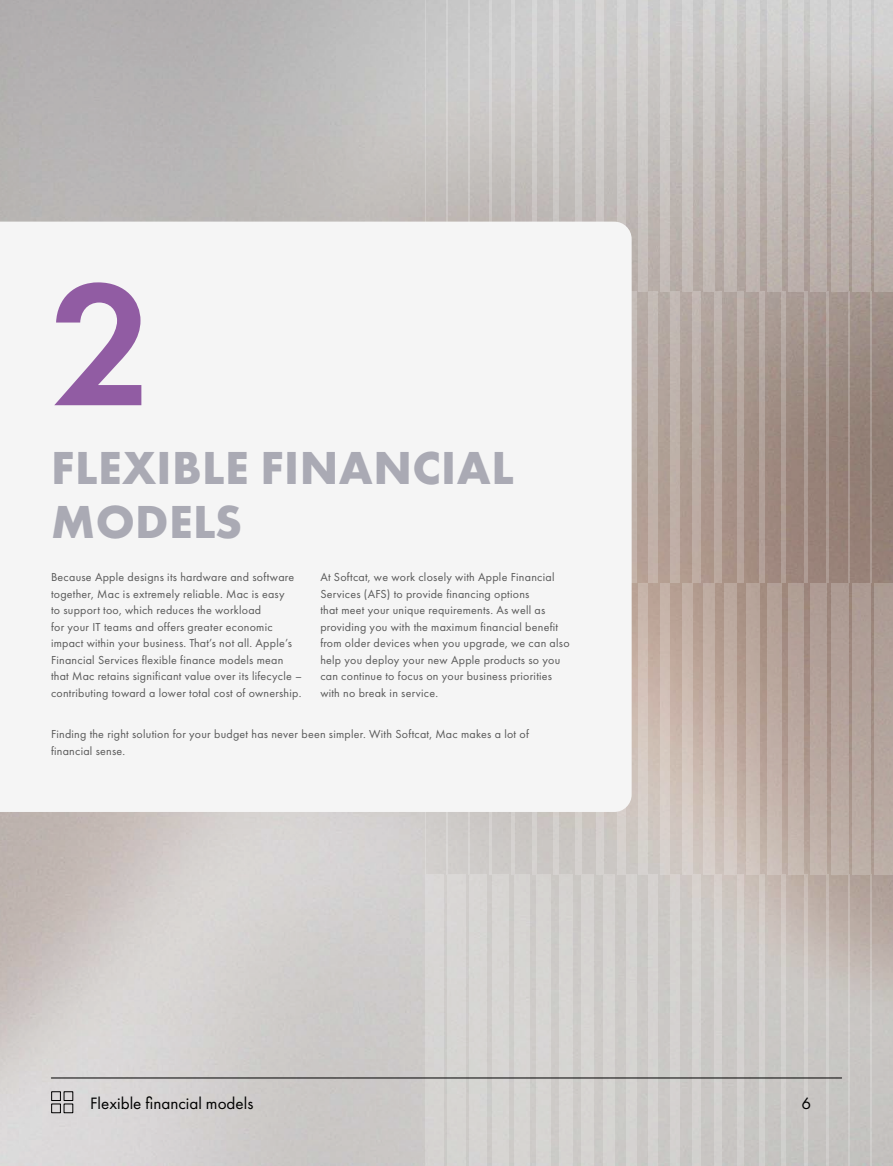
<style>
.page{position:relative;width:893px;height:1166px;background:#fff}
.page>*{position:absolute;margin:0;border:0;box-sizing:border-box;transform-origin:0 0}
.t1{font:600 180px "Futura PT";color:#915ca3}
.t2{font:700 48px/54px "Futura PT";letter-spacing:.01em;color:#aaaab4}
.t3{font:17.1px "Futura PT";color:#000}
.t4{font:12px/16.5px "Futura PT";letter-spacing:.02em;color:#585858}
</style>
<div class="page">
<img style="left:0;top:0;width:893px;height:1165px">
<hr style="left:425px;top:0;width:1px;height:291px;background:#fff">
<hr style="left:447px;top:0;width:1px;height:291px;background:#fff">
<hr style="left:468px;top:0;width:2px;height:291px;background:#fff">
<hr style="left:489px;top:0;width:3px;height:291px;background:#fff">
<hr style="left:511px;top:0;width:3px;height:291px;background:#fff">
<div style="left:532px;top:0;width:5px;height:291px;background:#d4d1cf"></div>
<div style="left:553px;top:0;width:6px;height:291px;background:#d3d1ce"></div>
<div style="left:575px;top:0;width:6px;height:291px;background:#d3d1ce"></div>
<div style="left:596px;top:0;width:7px;height:291px;background:#d2cfce"></div>
<div style="left:618px;top:0;width:8px;height:291px;background:#d1cecd"></div>
<svg style="left:639px;top:0;width:9px;height:291px;background:#cdc9c7"></svg>
<svg style="left:660px;top:0;width:10px;height:291px;background:#cdc8c6"></svg>
<svg style="left:682px;top:0;width:11px;height:291px;background:#ccc7c5"></svg>
<svg style="left:703px;top:0;width:12px;height:291px;background:#cbc6c3"></svg>
<svg style="left:724px;top:0;width:13px;height:291px;background:#cac5c1"></svg>
<svg style="left:746px;top:0;width:13px;height:291px;background:#c8c3c0"></svg>
<svg style="left:767px;top:0;width:15px;height:291px;background:#c7c2bf"></svg>
<div style="left:788px;top:0;width:16px;height:291px;background:linear-gradient(to bottom,#d5d5d6,#b9aca7)"></div>
<div style="left:810px;top:0;width:16px;height:291px;background:linear-gradient(to bottom,#d5d6d6,#b6aaa4)"></div>
<div style="left:831px;top:0;width:17px;height:291px;background:linear-gradient(to bottom,#d5d6d6,#b5a8a2)"></div>
<div style="left:853px;top:0;width:18px;height:291px;background:linear-gradient(to bottom,#d5d7d7,#b3a7a1)"></div>
<div style="left:874px;top:0;width:19px;height:291px;background:linear-gradient(to bottom,#d6d7d7,#b2a59f)"></div>
<hr style="left:871px;top:291px;width:1px;height:292px;background:#fff">
<hr style="left:848px;top:291px;width:2px;height:292px;background:#fff">
<hr style="left:826px;top:291px;width:3px;height:292px;background:#fff">
<hr style="left:804px;top:291px;width:3px;height:292px;background:#fff">
<svg style="left:781px;top:291px;width:5px;height:292px"></svg>
<svg style="left:759px;top:291px;width:6px;height:292px;background:#b4a49d"></svg>
<svg style="left:737px;top:291px;width:6px;height:292px;background:#b7a8a1"></svg>
<svg style="left:715px;top:291px;width:7px;height:292px;background:#baaca4"></svg>
<div style="left:692px;top:291px;width:9px;height:292px;background:#bdafa6"></div>
<div style="left:670px;top:291px;width:9px;height:292px;background:#c0b1a9"></div>
<div style="left:648px;top:291px;width:10px;height:292px;background:#c1b4ac"></div>
<div style="left:626px;top:291px;width:10px;height:292px;background:#c2b5ae"></div>
<hr style="left:425px;top:582px;width:1px;height:292px;background:#fff">
<hr style="left:447px;top:582px;width:1px;height:292px;background:#fff">
<hr style="left:468px;top:582px;width:2px;height:292px;background:#fff">
<hr style="left:489px;top:582px;width:3px;height:292px;background:#fff">
<hr style="left:511px;top:582px;width:3px;height:292px;background:#fff">
<div style="left:532px;top:582px;width:5px;height:292px;background:#d5d1ce"></div>
<div style="left:553px;top:582px;width:6px;height:292px;background:#d4d1ce"></div>
<div style="left:575px;top:582px;width:6px;height:292px;background:#d5d1ce"></div>
<div style="left:596px;top:582px;width:7px;height:292px;background:#d5d1ce"></div>
<div style="left:618px;top:582px;width:8px;height:292px;background:#d6d1cd"></div>
<svg style="left:639px;top:582px;width:9px;height:292px;background:#d3c6be"></svg>
<svg style="left:660px;top:582px;width:10px;height:292px;background:#d2c4bc"></svg>
<svg style="left:682px;top:582px;width:11px;height:292px;background:#cfc0b8"></svg>
<svg style="left:703px;top:582px;width:12px;height:292px;background:#cbbcb3"></svg>
<svg style="left:724px;top:582px;width:13px;height:292px;background:#c7b7ae"></svg>
<svg style="left:746px;top:582px;width:13px;height:292px;background:#c2b2a8"></svg>
<svg style="left:767px;top:582px;width:15px;height:292px;background:#beada4"></svg>
<div style="left:788px;top:582px;width:16px;height:292px;background:linear-gradient(to bottom,#ae9a92,#c8b9b1)"></div>
<div style="left:810px;top:582px;width:16px;height:292px;background:linear-gradient(to bottom,#ad9992,#c3b5ac)"></div>
<div style="left:831px;top:582px;width:17px;height:292px;background:linear-gradient(to bottom,#ac9991,#c0b1a9)"></div>
<div style="left:853px;top:582px;width:18px;height:292px;background:#b4a49c"></div>
<div style="left:874px;top:582px;width:19px;height:292px;background:#b3a49c"></div>
<hr style="left:871px;top:874px;width:1px;height:291px;background:#fff">
<hr style="left:848px;top:874px;width:2px;height:291px;background:#fff">
<hr style="left:826px;top:874px;width:3px;height:291px;background:#fff">
<hr style="left:804px;top:874px;width:3px;height:291px;background:#fff">
<svg style="left:781px;top:874px;width:5px;height:291px"></svg>
<div style="left:759px;top:874px;width:6px;height:291px;background:#d3d1ce"></div>
<div style="left:737px;top:874px;width:6px;height:291px;background:#d5d1ce"></div>
<div style="left:715px;top:874px;width:7px;height:291px;background:#d5d1cf"></div>
<div style="left:692px;top:874px;width:9px;height:291px;background:#d5d2d0"></div>
<div style="left:670px;top:874px;width:9px;height:291px;background:#d5d2d0"></div>
<div style="left:648px;top:874px;width:10px;height:291px;background:#d5d2d0"></div>
<div style="left:626px;top:874px;width:10px;height:291px;background:#d5d3d1"></div>
<div style="left:603px;top:874px;width:12px;height:291px;background:#d5d3d1"></div>
<div style="left:581px;top:874px;width:13px;height:291px;background:#d6d4d1"></div>
<div style="left:559px;top:874px;width:13px;height:291px;background:#d6d5d1"></div>
<div style="left:537px;top:874px;width:14px;height:291px;background:#d6d5d2"></div>
<div style="left:514px;top:874px;width:16px;height:291px;background:#d7d5d2"></div>
<div style="left:492px;top:874px;width:16px;height:291px;background:#d7d5d3"></div>
<div style="left:470px;top:874px;width:17px;height:291px;background:#d7d5d3"></div>
<div style="left:447px;top:874px;width:19px;height:291px;background:#d7d6d3"></div>
<div style="left:425px;top:874px;width:19px;height:291px;background:#d7d5d3"></div>
<div style="left:0;top:221px;width:632px;height:590px;background:#f5f5f5"></div>
<hr style="left:51px;top:1077px;width:791px;height:1px;background:#000">
<div style="left:64px;top:1091px;width:9px;height:9px;border:1px solid #000"></div>
<div style="left:51px;top:1091px;width:10px;height:9px;border:1px solid #000"></div>
<div style="left:51px;top:1103px;width:10px;height:9px;border:1px solid #000"></div>
<h1 class="t1" style="left:51px;top:232px;width:104px">2</h1>
<h2 class="t2" style="left:51px;top:440px;width:464px">FLEXIBLE FINANCIAL<br>MODELS</h2>
<p class="t4" style="left:51px;top:568px;width:253px">Because Apple designs its hardware and software together, Mac is extremely reliable. Mac is easy<br>to support too, which reduces the workload<br>for your IT teams and offers greater economic impact within your business. That’s not all. Apple’s Financial Services flexible finance models mean that Mac retains significant value over its lifecycle – contributing toward a lower total cost of ownership.</p>
<p class="t4" style="left:320px;top:568px;width:251px">At Softcat, we work closely with Apple Financial Services (AFS) to provide financing options<br>that meet your unique requirements. As well as providing you with the maximum financial benefit from older devices when you upgrade, we can also help you deploy your new Apple products so you can continue to focus on your business priorities with no break in service.</p>
<p class="t4" style="left:51px;top:725px;width:479px">Finding the right solution for your budget has never been simpler. With Softcat, Mac makes a lot of financial sense.</p>
<h3 class="t3" style="left:90px;top:1092px;width:165px">Flexible financial models</h3>
<h3 class="t3" style="left:802px;top:1092px;width:11px">6</h3>
</div>
